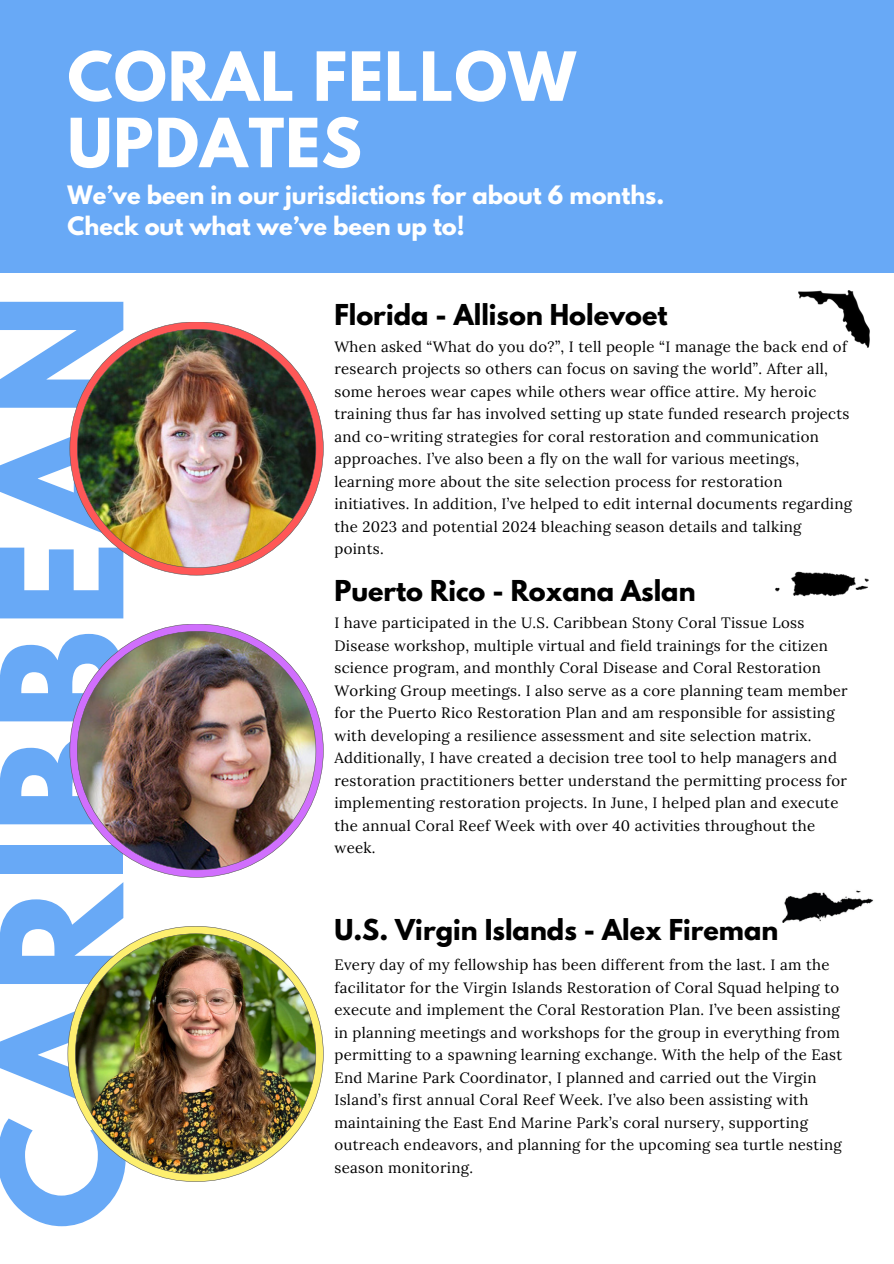
<style>
.page{position:relative;width:894px;height:1264px;background:#fff}
.page>*{position:absolute;margin:0;border:0;box-sizing:border-box;transform-origin:0 0}
.t1{font:700 150px "League Spartan";letter-spacing:.02em;color:#68a9f6}
.t2{font:700 60px/66.3px "League Spartan";letter-spacing:.02em;color:#fff}
.t3{font:700 25.5px "League Spartan";color:#000}
.t4{font:700 22.5px/31.5px "League Spartan";color:#fff}
.t5{font:15px/22.5px "Lora";letter-spacing:.02em;color:#000}
</style>
<div class="page">
<div style="left:0;top:0;width:893px;height:272px;background:#68a9f6"></div>
<img style="left:70px;top:322px;width:253px;height:253px">
<img style="left:70px;top:624px;width:253px;height:253px">
<img style="left:68px;top:926px;width:255px;height:255px">
<img style="left:798px;top:290px;width:72px;height:58px">
<img style="left:775px;top:571px;width:94px;height:26px">
<img style="left:782px;top:890px;width:92px;height:32px">
<p class="t2" style="left:68px;top:51px;width:509px">CORAL FELLOW<br>UPDATES</p>
<p class="t4" style="left:68px;top:182px;width:598px">We’ve been in our jurisdictions for about 6 months.<br>Check out what we’ve been up to!</p>
<h2 class="t1" style="left:-12px;top:1229px;width:938px;rotate:-90deg">CARIBBEAN</h2>
<h3 class="t3" style="left:334px;top:302px;width:334px">Florida - Allison Holevoet</h3>
<p class="t5" style="left:334px;top:335px;width:519px">When asked “What do you do?”, I tell people “I manage the back end of research projects so others can focus on saving the world”. After all, some heroes wear capes while others wear office attire. My heroic training thus far has involved setting up state funded research projects and co-writing strategies for coral restoration and communication approaches. I’ve also been a fly on the wall for various meetings, learning more about the site selection process for restoration initiatives. In addition, I’ve helped to edit internal documents regarding the 2023 and potential 2024 bleaching season details and talking points.</p>
<h3 class="t3" style="left:334px;top:578px;width:362px">Puerto Rico - Roxana Aslan</h3>
<p class="t5" style="left:334px;top:611px;width:514px">I have participated in the U.S. Caribbean Stony Coral Tissue Loss Disease workshop, multiple virtual and field trainings for the citizen science program, and monthly Coral Disease and Coral Restoration Working Group meetings. I also serve as a core planning team member for the Puerto Rico Restoration Plan and am responsible for assisting with developing a resilience assessment and site selection matrix.<br>Additionally, I have created a decision tree tool to help managers and restoration practitioners better understand the permitting process for implementing restoration projects. In June, I helped plan and execute the annual Coral Reef Week with over 40 activities throughout the week.</p>
<p class="t3" style="left:334px;top:916px;width:445px">U.S. Virgin Islands - Alex Fireman</p>
<p class="t5" style="left:334px;top:953px;width:509px">Every day of my fellowship has been different from the last. I am the facilitator for the Virgin Islands Restoration of Coral Squad helping to execute and implement the Coral Restoration Plan. I’ve been assisting in planning meetings and workshops for the group in everything from permitting to a spawning learning exchange. With the help of the East End Marine Park Coordinator, I planned and carried out the Virgin Island’s first annual Coral Reef Week. I’ve also been assisting with maintaining the East End Marine Park’s coral nursery, supporting outreach endeavors, and planning for the upcoming sea turtle nesting season monitoring.</p>
</div>
